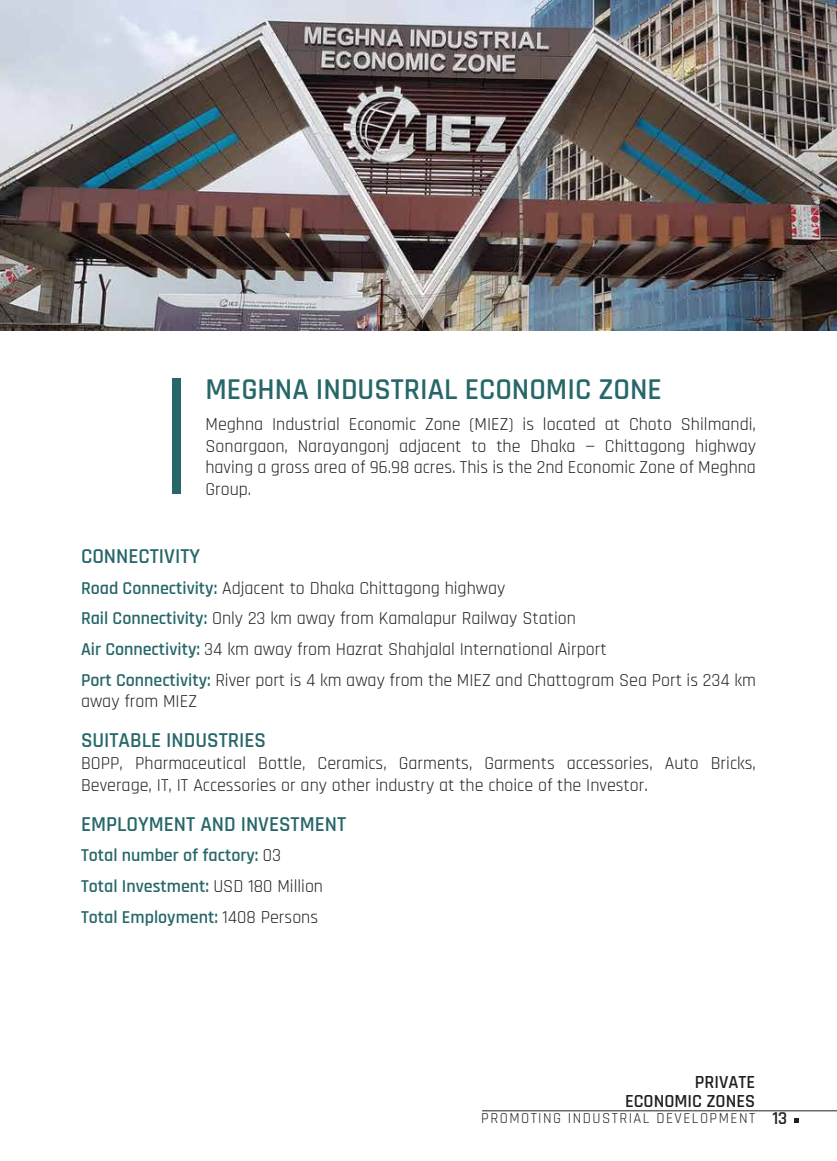
<style>
.page{position:relative;width:837px;height:1161px;background:#fff}
.page>*{position:absolute;margin:0;border:0;box-sizing:border-box;transform-origin:0 0}
.t1{font:600 30px "Rajdhani";color:#276769}
.t2{font:600 21px "Rajdhani";color:#276769}
.t3{font:600 18.3px/19.5px "Rajdhani";color:#231f20;text-align:right}
.t4{font:18px/21.6px "Rajdhani";color:#231f20}
.t5{font:600 18px/30.6px "Rajdhani";color:#276769}
.t6{font:600 18px "Rajdhani";color:#231f20}
.t7{font:15px "Rajdhani";letter-spacing:.1em;color:#231f20}
.s1{font-weight:600;color:#276769}
.s2{font-weight:400;color:#231f20}
</style>
<div class="page">
<svg style="left:794px;top:1118px;width:5px;height:5px"></svg>
<hr style="left:482px;top:1110px;width:355px;height:1px;background:#231f20">
<div style="left:173px;top:378px;width:8px;height:116px;background:#276769"></div>
<img style="left:0;top:0;width:837px;height:330px">
<h1 class="t1" style="left:206px;top:372px;width:458px">MEGHNA INDUSTRIAL ECONOMIC ZONE</h1>
<p class="t4" style="left:206px;top:414px;width:552px;text-align:justify">Meghna Industrial Economic Zone (MIEZ) is located at Choto Shilmandi, Sonargaon, Narayangonj adjacent to the Dhaka — Chittagong highway having a gross area of 96.98 acres. This is the 2nd Economic Zone of Meghna Group.</p>
<p class="t2" style="left:81px;top:544px;width:121px">CONNECTIVITY</p>
<p class="t4" style="left:81px;top:573px;width:676px;line-height:30.6px"><span class="s1">Road Connectivity:</span> Adjacent to Dhaka Chittagong highway<br><span class="s1">Rail Connectivity:</span> Only 23 km away from Kamalapur Railway Station<br><span class="s1">Air Connectivity:</span> 34 km away from Hazrat Shahjalal International Airport<br><span class="s1">Port Connectivity:</span> River port is 4 km away from the MIEZ and Chattogram Sea Port is 234 km</p>
<p class="t4" style="left:81px;top:691px;width:118px">away from MIEZ</p>
<p class="t2" style="left:81px;top:728px;width:187px">SUITABLE INDUSTRIES</p>
<p class="t4" style="left:81px;top:753px;width:677px">BOPP, Pharmaceutical Bottle, Ceramics, Garments, Garments accessories, Auto Bricks,<br>Beverage, IT, IT Accessories or any other industry at the choice of the Investor.</p>
<p class="t2" style="left:81px;top:812px;width:267px">EMPLOYMENT AND INVESTMENT</p>
<p class="t5" style="left:81px;top:841px;width:244px">Total number of factory: <span class="s2">03<br></span>Total Investment: <span class="s2">USD 180 Million<br></span>Total Employment: <span class="s2">1408 Persons</span></p>
<p class="t3" style="left:625px;top:1073px;width:132px">PRIVATE<br>ECONOMIC ZONES</p>
<p class="t7" style="left:481px;top:1110px;width:275px">PROMOTING INDUSTRIAL DEVELOPMENT</p>
<p class="t6" style="left:772px;top:1107px;width:16px">13</p>
</div>
